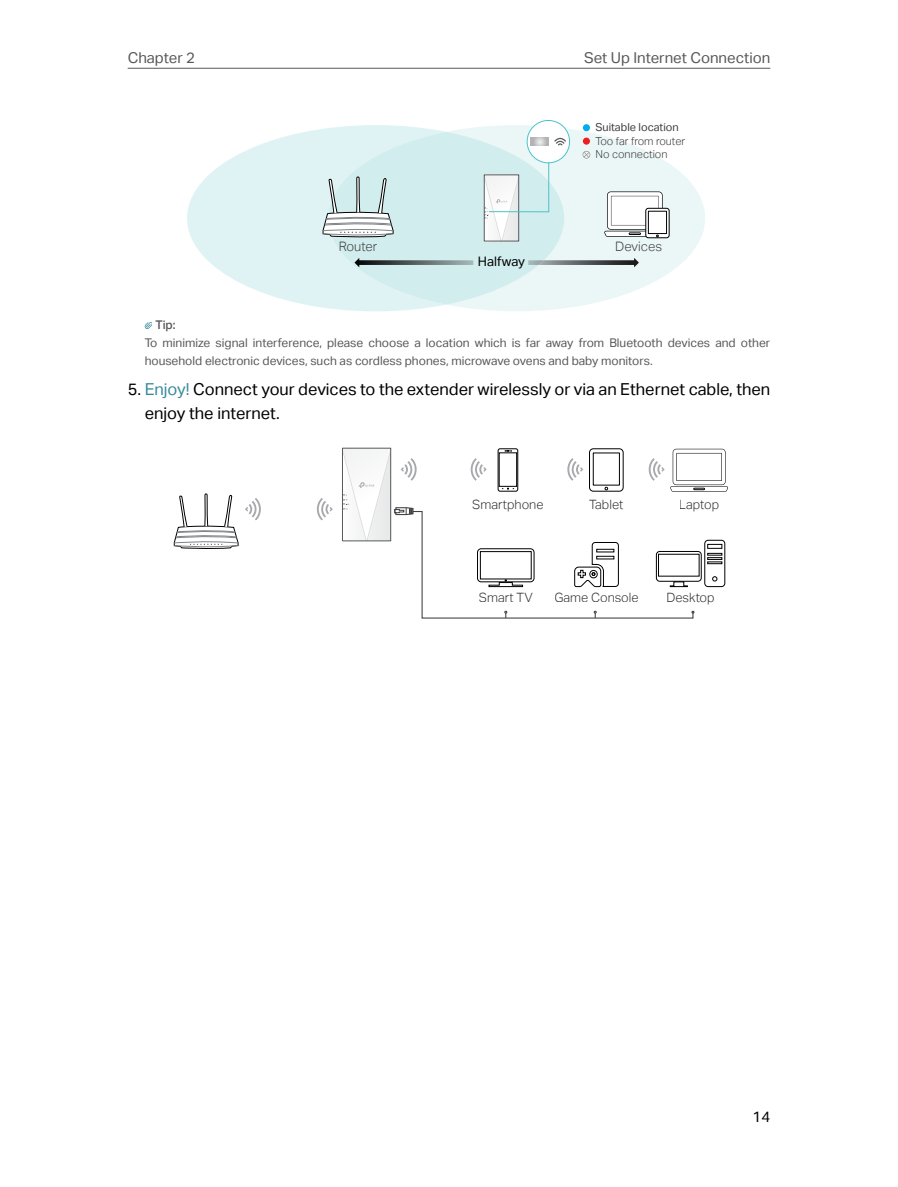
<style>
.page{position:relative;width:898px;height:1187px;background:#fff}
.page>*{position:absolute;margin:0;border:0;box-sizing:border-box;transform-origin:0 0}
.t1{font:16.5px/24px "TP Link Aktiv Regular";color:#000}
.t2{font:15px "TP Link Aktiv Regular";color:#58595b}
.t3{font:15px "TP Link Aktiv Regular";color:#000}
.t4{font:13.05px "TP Link Aktiv Light";color:#414042}
.t5{font:13.05px "TP Link Aktiv Regular";color:#000}
.t6{font:12.75px "TP Link Aktiv Light";color:#333}
.t7{font:12px/18px "TP Link Aktiv Regular";color:#58595b}
.t8{font:12px "TP Link Aktiv Medium";color:#58595b}
.t9{font:10.95px/13.2px "TP Link Aktiv Light";color:#3f3c3c}
.t10{font:10.95px "TP Link Aktiv Regular";color:#3f3c3c}
.s1{color:#388a99}
</style>
<div class="page">
<hr style="left:128px;top:68px;width:642px;height:1px;background:#58595b">
<svg style="left:446px;top:125px;width:259px;height:186px;fill:#ebf7f7"></svg>
<svg style="left:187px;top:129px;width:259px;height:182px;fill:#e0f3f4"></svg>
<svg style="left:645px;top:208px;width:24px;height:30px"></svg>
<div style="left:645px;top:208px;width:24px;height:30px;border:1px solid #000;border-radius:3px"></div>
<svg style="left:604px;top:191px;width:61px;height:46px"></svg>
<img style="left:566px;top:258px;width:72px;height:9px">
<svg style="left:582px;top:151px;width:8px;height:7px"></svg>
<div style="left:527px;top:120px;width:42px;height:43px;background:#fff;border-radius:50%"></div>
<div style="left:526px;top:120px;width:44px;height:43px;border:1px solid #4ac3ca;border-radius:50%"></div>
<div style="left:582px;top:138px;width:7px;height:7px;background:#ed1d24;border-radius:50%"></div>
<div style="left:582px;top:124px;width:7px;height:7px;background:#00aeef;border-radius:50%"></div>
<svg style="left:322px;top:120px;width:244px;height:184px;background:#d7ebeb"></svg>
<svg style="left:145px;top:322px;width:7px;height:7px"></svg>
<svg style="left:317px;top:498px;width:16px;height:22px"></svg>
<svg style="left:173px;top:493px;width:88px;height:56px"></svg>
<svg style="left:342px;top:448px;width:385px;height:171px"></svg>
<p class="t2" style="left:128px;top:49px;width:69px">Chapter 2</p>
<p class="t2" style="left:584px;top:49px;width:188px">Set Up Internet Connection</p>
<p class="t10" style="left:595px;top:121px;width:85px">Suitable location</p>
<p class="t9" style="left:595px;top:134px;width:91px">Too far from router<br>No connection</p>
<p class="t4" style="left:339px;top:239px;width:40px">Router</p>
<p class="t4" style="left:615px;top:239px;width:48px">Devices</p>
<p class="t5" style="left:477px;top:253px;width:49px">Halfway</p>
<p class="t8" style="left:155px;top:318px;width:22px">Tip:</p>
<p class="t7" style="left:145px;top:334px;width:627px">To minimize signal interference, please choose a location which is far away from Bluetooth devices and other household electronic devices, such as cordless phones, microwave ovens and baby monitors.</p>
<h1 class="t1" style="left:145px;top:377px;width:627px;text-indent:-17px">5. <span class="s1">Enjoy!</span> Connect your devices to the extender wirelessly or via an Ethernet cable, then enjoy the internet.</h1>
<p class="t6" style="left:472px;top:497px;width:73px">Smartphone</p>
<p class="t6" style="left:589px;top:497px;width:36px">Tablet</p>
<p class="t6" style="left:678px;top:497px;width:42px">Laptop</p>
<p class="t6" style="left:478px;top:590px;width:55px">Smart TV</p>
<p class="t6" style="left:554px;top:590px;width:86px">Game Console</p>
<p class="t6" style="left:666px;top:590px;width:50px">Desktop</p>
<p class="t3" style="left:752px;top:1107px;width:19px">14</p>
</div>
